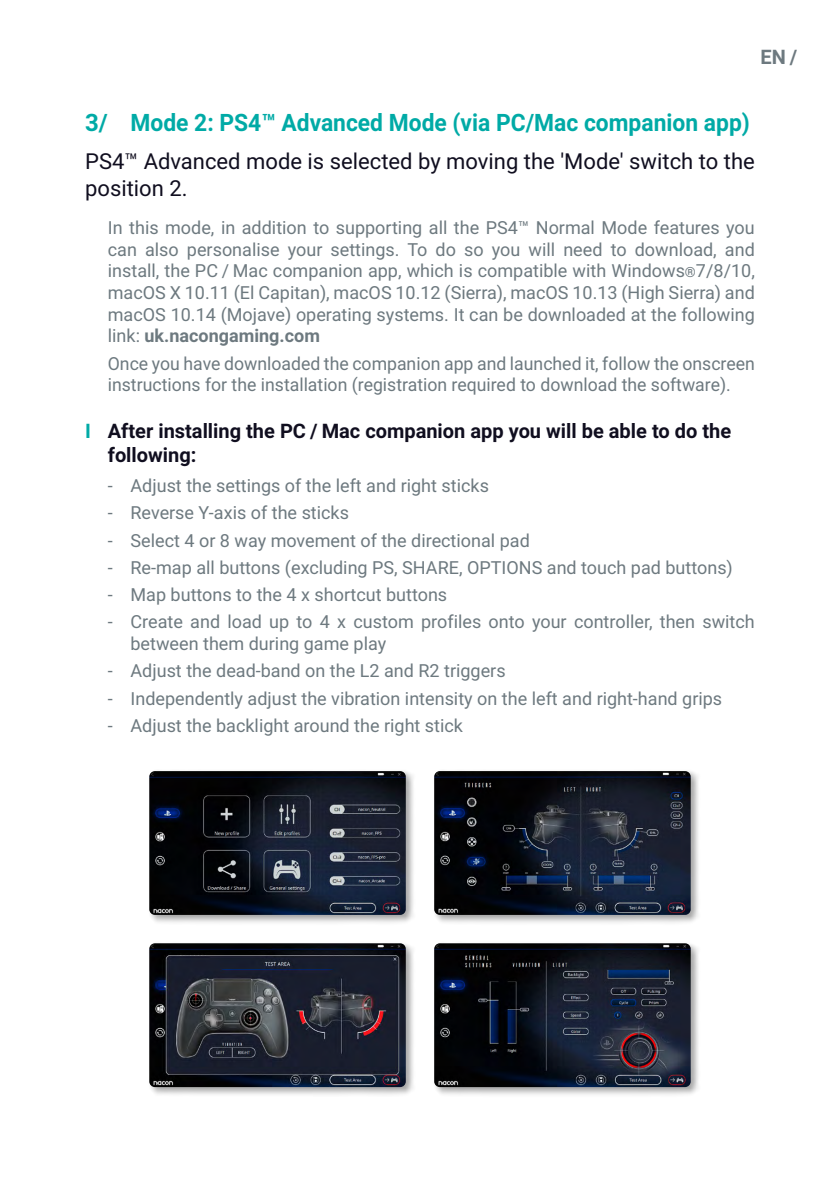
<style>
.page{position:relative;width:840px;height:1191px;background:#fff}
.page>*{position:absolute;margin:0;border:0;box-sizing:border-box;transform-origin:0 0}
.t1{font:700 24px "Roboto";color:#00aaa6}
.t2{font:22px/26.4px "Roboto";color:#100e1f}
.t3{font:700 20px/24px "Roboto";color:#100e1f}
.t4{font:700 20px "Roboto";color:#6d797f}
.t5{font:18px/21.6px "Roboto";color:#6d797f}
.s1{font-size:14px}
.s2{font-weight:700}
.s3{color:#00aaa6}
</style>
<div class="page">
<div style="left:147px;top:769px;width:268px;height:156px;background:#000;opacity:.35"></div>
<img style="left:149px;top:771px;width:256px;height:144px">
<div style="left:432px;top:769px;width:268px;height:156px;background:#000;opacity:.35"></div>
<img style="left:434px;top:771px;width:256px;height:144px">
<div style="left:147px;top:941px;width:268px;height:155px;background:#000;opacity:.35"></div>
<img style="left:149px;top:943px;width:256px;height:144px">
<div style="left:432px;top:941px;width:268px;height:156px;background:#000;opacity:.35"></div>
<img style="left:434px;top:943px;width:256px;height:144px">
<p class="t4" style="left:760px;top:43px;width:38px">EN /</p>
<h1 class="t1" style="left:85px;top:106px;width:666px">3/ Mode 2: PS4™ Advanced Mode (via PC/Mac companion app)</h1>
<p class="t2" style="left:85px;top:147px;width:670px">PS4™ Advanced mode is selected by moving the 'Mode' switch to the position 2.</p>
<p class="t5" style="left:108px;top:216px;width:648px;text-align:justify">In this mode, in addition to supporting all the PS4™ Normal Mode features you can also personalise your settings. To do so you will need to download, and install, the PC / Mac companion app, which is compatible with Windows<span class="s1">®</span>7/8/10, macOS X 10.11 (El Capitan), macOS 10.12 (Sierra), macOS 10.13 (High Sierra) and macOS 10.14 (Mojave) operating systems. It can be downloaded at the following link: <span class="s2">uk.nacongaming.com</span></p>
<p class="t5" style="left:108px;top:352px;width:648px">Once you have downloaded the companion app and launched it, follow the onscreen instructions for the installation (registration required to download the software).</p>
<p class="t3" style="left:108px;top:418px;width:624px;text-indent:-23px"><span class="s3">I</span> After installing the PC / Mac companion app you will be able to do the following:</p>
<p class="t5" style="left:108px;top:474px;width:382px">- Adjust the settings of the left and right sticks</p>
<p class="t5" style="left:108px;top:501px;width:242px">- Reverse Y-axis of the sticks</p>
<p class="t5" style="left:108px;top:528px;width:423px">- Select 4 or 8 way movement of the directional pad</p>
<p class="t5" style="left:108px;top:556px;width:626px">- Re-map all buttons (excluding PS, SHARE, OPTIONS and touch pad buttons)</p>
<p class="t5" style="left:108px;top:583px;width:341px">- Map buttons to the 4 x shortcut buttons</p>
<p class="t5" style="left:130px;top:610px;width:625px;text-indent:-23px">- Create and load up to 4 x custom profiles onto your controller, then switch between them during game play</p>
<p class="t5" style="left:108px;top:659px;width:399px">- Adjust the dead-band on the L2 and R2 triggers</p>
<p class="t5" style="left:108px;top:686px;width:615px">- Independently adjust the vibration intensity on the left and right-hand grips</p>
<p class="t5" style="left:108px;top:714px;width:356px">- Adjust the backlight around the right stick</p>
</div>
